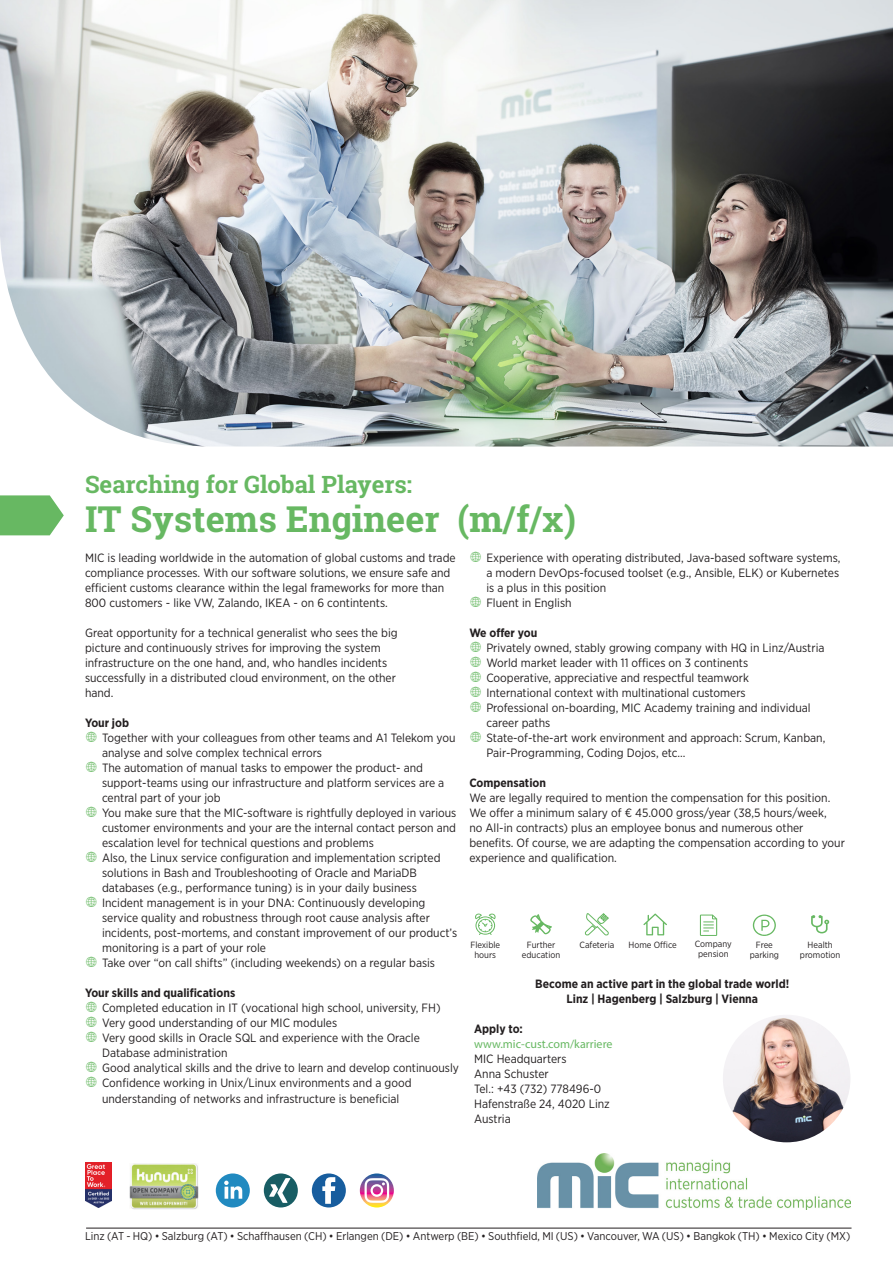
<style>
.page{position:relative;width:893px;height:1263px;background:#fff}
.page>*{position:absolute;margin:0;border:0;box-sizing:border-box;transform-origin:0 0}
.t1{font:700 36px "Roboto Slab";color:#67b862}
.t2{font:700 24px "Roboto Slab";color:#67b862}
.t3{font:12px/15px "Gotham Narrow";color:#231f20}
.t4{font:700 12px "Gotham Narrow";color:#231f20}
.t5{font:12px "Myriad Pro";color:#67b862}
.t6{font:11.25px "Gotham Narrow";color:#231f20}
.t7{font:9px/10.5px "Gotham Narrow";color:#231f20;text-align:center}
.s1{color:#67b862}
</style>
<div class="page">
<hr style="left:86px;top:1228px;width:765px;height:1px;background:#231f20">
<img style="left:537px;top:1153px;width:313px;height:56px">
<img style="left:130px;top:1164px;width:68px;height:45px">
<svg style="left:216px;top:1173px;width:34px;height:34px"></svg>
<div style="left:264px;top:1173px;width:34px;height:34px;background:#185d64;border-radius:50%"></div>
<svg style="left:269px;top:1178px;width:21px;height:25px"></svg>
<svg style="left:360px;top:1173px;width:34px;height:34px"></svg>
<svg style="left:365px;top:1178px;width:24px;height:25px"></svg>
<div style="left:312px;top:1173px;width:34px;height:34px;background:#175d9e;border-radius:50%"></div>
<svg style="left:322px;top:1177px;width:13px;height:27px"></svg>
<img style="left:85px;top:1162px;width:26px;height:45px">
<svg style="left:0;top:495px;width:64px;height:40px;background:#79c075"></svg>
<img style="left:0;top:0;width:893px;height:446px">
<img style="left:723px;top:1015px;width:127px;height:127px;border-radius:64px">
<svg style="left:475px;top:913px;width:21px;height:22px"></svg>
<svg style="left:700px;top:914px;width:17px;height:22px"></svg>
<svg style="left:530px;top:914px;width:22px;height:20px"></svg>
<svg style="left:753px;top:914px;width:23px;height:22px"></svg>
<svg style="left:584px;top:913px;width:25px;height:23px"></svg>
<svg style="left:811px;top:915px;width:18px;height:18px"></svg>
<svg style="left:643px;top:913px;width:24px;height:22px"></svg>
<p class="t2" style="left:85px;top:468px;width:329px">Searching for Global Players:</p>
<p class="t1" style="left:85px;top:494px;width:493px">IT Systems Engineer (m/f/x)</p>
<p class="t3" style="left:85px;top:550px;width:372px">MIC is leading worldwide in the automation of global customs and trade compliance processes. With our software solutions, we ensure safe and efficient customs clearance within the legal frameworks for more than 800 customers - like VW, Zalando, IKEA - on 6 contintents.</p>
<p class="t3" style="left:85px;top:625px;width:314px">Great opportunity for a technical generalist who sees the big</p>
<p class="t3" style="left:85px;top:640px;width:297px">picture and continuously strives for improving the system</p>
<p class="t3" style="left:85px;top:655px;width:304px">infrastructure on the one hand, and, who handles incidents</p>
<p class="t3" style="left:85px;top:670px;width:312px">successfully in a distributed cloud environment, on the other</p>
<p class="t3" style="left:85px;top:685px;width:30px">hand.</p>
<p class="t4" style="left:85px;top:715px;width:46px">Your job</p>
<p class="t3" style="left:102px;top:730px;width:355px;text-indent:-17px"><span class="s1">■</span> Together with your colleagues from other teams and A1 Telekom you analyse and solve complex technical errors</p>
<p class="t3" style="left:102px;top:760px;width:344px;text-indent:-17px"><span class="s1">■</span> The automation of manual tasks to empower the product- and support-teams using our infrastructure and platform services are a central part of your job</p>
<p class="t3" style="left:102px;top:805px;width:356px;text-align:justify;text-indent:-17px"><span class="s1">■</span> You make sure that the MIC-software is rightfully deployed in various customer environments and your are the internal contact person and escalation level for technical questions and problems</p>
<p class="t3" style="left:85px;top:850px;width:357px;text-align:center"><span class="s1">■</span> Also, the Linux service configuration and implementation scripted solutions in Bash and Troubleshooting of Oracle and MariaDB databases (e.g., performance tuning) is in your daily business</p>
<p class="t3" style="left:102px;top:895px;width:357px;text-indent:-17px"><span class="s1">■</span> Incident management is in your DNA: Continuously developing service quality and robustness through root cause analysis after incidents, post-mortems, and constant improvement of our product’s monitoring is a part of your role</p>
<p class="t3" style="left:85px;top:955px;width:352px"><span class="s1">■</span> Take over “on call shifts” (including weekends) on a regular basis</p>
<p class="t4" style="left:85px;top:985px;width:152px">Your skills and qualifications</p>
<p class="t3" style="left:85px;top:1000px;width:357px"><span class="s1">■</span> Completed education in IT (vocational high school, university, FH)</p>
<p class="t3" style="left:85px;top:1015px;width:254px"><span class="s1">■</span> Very good understanding of our MIC modules</p>
<p class="t3" style="left:102px;top:1030px;width:319px;text-indent:-17px"><span class="s1">■</span> Very good skills in Oracle SQL and experience with the Oracle<br>Database administration</p>
<p class="t3" style="left:85px;top:1060px;width:375px"><span class="s1">■</span> Good analytical skills and the drive to learn and develop continuously</p>
<p class="t3" style="left:85px;top:1075px;width:328px;text-align:center"><span class="s1">■</span> Confidence working in Unix/Linux environments and a good understanding of networks and infrastructure is beneficial</p>
<p class="t3" style="left:486px;top:550px;width:356px;text-align:justify;text-indent:-17px"><span class="s1">■</span> Experience with operating distributed, Java-based software systems, a modern DevOps-focused toolset (e.g., Ansible, ELK) or Kubernetes is a plus in this position</p>
<p class="t3" style="left:469px;top:595px;width:104px"><span class="s1">■</span> Fluent in English</p>
<p class="t4" style="left:469px;top:625px;width:69px">We offer you</p>
<p class="t3" style="left:469px;top:640px;width:357px"><span class="s1">■</span> Privately owned, stably growing company with HQ in Linz/Austria</p>
<p class="t3" style="left:469px;top:655px;width:280px"><span class="s1">■</span> World market leader with 11 offices on 3 continents</p>
<p class="t3" style="left:469px;top:670px;width:281px"><span class="s1">■</span> Cooperative, appreciative and respectful teamwork</p>
<p class="t3" style="left:469px;top:685px;width:278px"><span class="s1">■</span> International context with multinational customers</p>
<p class="t3" style="left:486px;top:700px;width:326px;text-indent:-17px"><span class="s1">■</span> Professional on-boarding, MIC Academy training and individual career paths</p>
<p class="t3" style="left:486px;top:730px;width:341px;text-indent:-17px"><span class="s1">■</span> State-of-the-art work environment and approach: Scrum, Kanban,<br>Pair-Programming, Coding Dojos, etc…</p>
<p class="t4" style="left:469px;top:775px;width:78px">Compensation</p>
<p class="t3" style="left:469px;top:790px;width:377px">We are legally required to mention the compensation for this position.<br>We offer a minimum salary of € 45.000 gross/year (38,5 hours/week,<br>no All-in contracts) plus an employee bonus and numerous other benefits. Of course, we are adapting the compensation according to your experience and qualification.</p>
<p class="t7" style="left:470px;top:939px;width:31px">Flexible hours</p>
<p class="t7" style="left:628px;top:939px;width:50px">Home Office</p>
<p class="t7" style="left:695px;top:938px;width:38px">Company pension</p>
<p class="t7" style="left:579px;top:939px;width:36px">Cafeteria</p>
<p class="t7" style="left:800px;top:939px;width:42px">Health promotion</p>
<p class="t7" style="left:522px;top:939px;width:40px">Further education</p>
<p class="t7" style="left:756px;top:939px;width:19px">Free</p>
<p class="t7" style="left:750px;top:949px;width:31px">parking</p>
<p class="t4" style="left:535px;top:976px;width:255px">Become an active part in the global trade world!</p>
<p class="t4" style="left:566px;top:991px;width:193px">Linz | Hagenberg | Salzburg | Vienna</p>
<p class="t4" style="left:474px;top:1021px;width:50px">Apply to:</p>
<p class="t5" style="left:474px;top:1037px;width:140px">www.mic-cust.com/karriere</p>
<p class="t3" style="left:474px;top:1051px;width:94px">MIC Headquarters</p>
<p class="t3" style="left:474px;top:1066px;width:76px">Anna Schuster</p>
<p class="t3" style="left:474px;top:1081px;width:129px">Tel.: +43 (732) 778496-0</p>
<p class="t3" style="left:474px;top:1096px;width:137px">Hafenstraße 24, 4020 Linz</p>
<p class="t3" style="left:474px;top:1111px;width:38px">Austria</p>
<p class="t6" style="left:85px;top:1229px;width:767px">Linz (AT - HQ) • Salzburg (AT) • Schaffhausen (CH) • Erlangen (DE) • Antwerp (BE) • Southfield, MI (US) • Vancouver, WA (US) • Bangkok (TH) • Mexico City (MX)</p>
</div>
